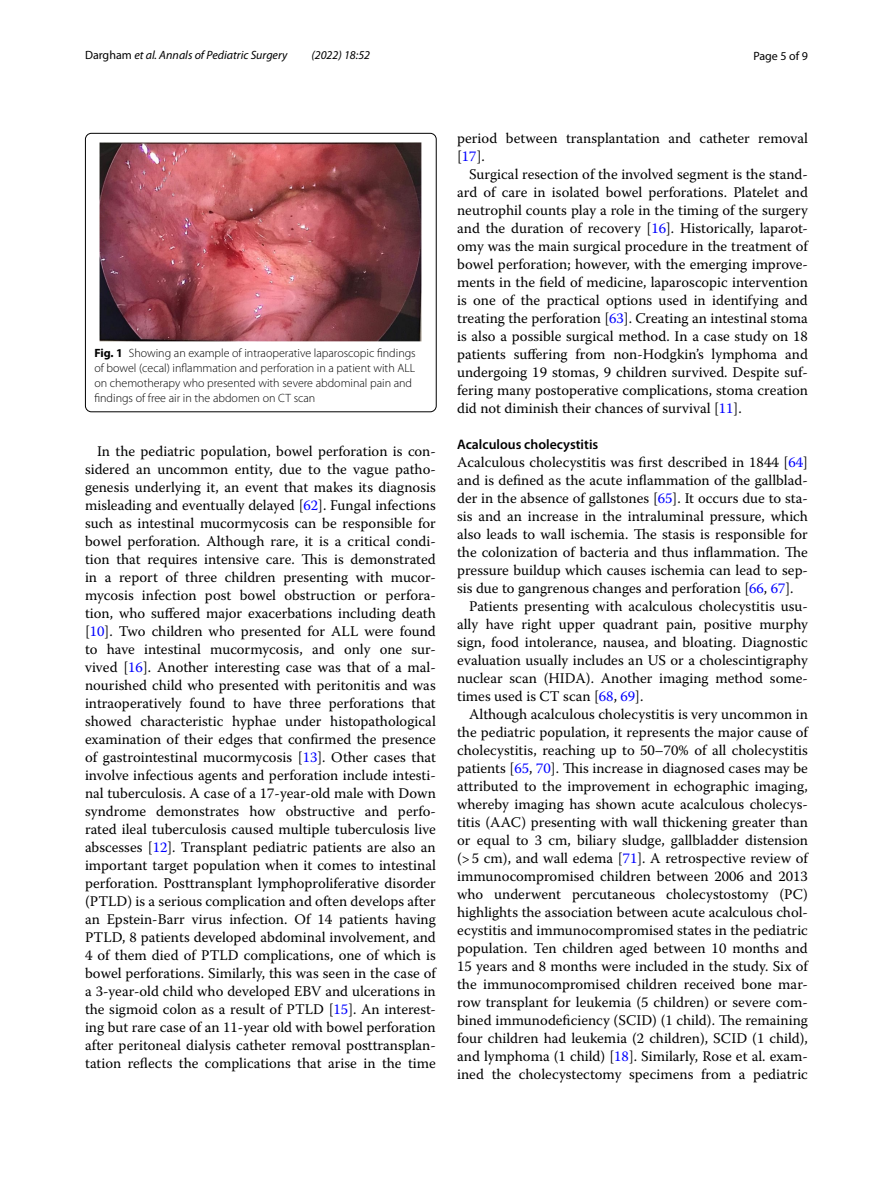
<style>
.page{position:relative;width:893px;height:1187px;background:#fff}
.page>*{position:absolute;margin:0;border:0;box-sizing:border-box;transform-origin:0 0}
.t1{font:14.7px/18px "Warnock Pro";color:#000;text-align:justify}
.t2{font:600 13.8px "Myriad Pro";color:#000}
.t3{font:300 12px/15px "Myriad Pro";color:#000}
.t4{font:italic 12px "Myriad Pro";color:#000}
.t5{font:12px "Myriad Pro";color:#000}
.s1{font-style:normal}
.s2{font-weight:700}
.s3{color:#00f}
</style>
<div class="page">
<img style="left:100px;top:142px;width:322px;height:199px">
<div style="left:85px;top:133px;width:351px;height:279px;border:1px solid #000;border-radius:6px"></div>
<p class="t4" style="left:85px;top:48px;width:204px"><span class="s1">Dargham</span> et al. Annals of Pediatric Surgery</p>
<p class="t4" style="left:311px;top:48px;width:60px">(2022) 18:52</p>
<p class="t5" style="left:753px;top:48px;width:56px">Page 5 of 9</p>
<p class="t3" style="left:94px;top:345px;width:323px"><span class="s2">Fig. 1</span> Showing an example of intraoperative laparoscopic findings of bowel (cecal) inflammation and perforation in a patient with ALL on chemotherapy who presented with severe abdominal pain and findings of free air in the abdomen on CT scan</p>
<p class="t1" style="left:85px;top:442px;width:352px;text-indent:12px">In the pediatric population, bowel perforation is con&shy;sidered an uncommon entity, due to the vague patho&shy;genesis underlying it, an event that makes its diagnosis misleading and eventually delayed [<span class="s3">62</span>]. Fungal infections such as intestinal mucormycosis can be responsible for bowel perforation. Although rare, it is a critical condi&shy;tion that requires intensive care. This is demonstrated in a report of three children presenting with mucor&shy;mycosis infection post bowel obstruction or perfora&shy;tion, who suffered major exacerbations including death [<span class="s3">10</span>]. Two children who presented for ALL were found to have intestinal mucormycosis, and only one sur&shy;vived [<span class="s3">16</span>]. Another interesting case was that of a mal&shy;nourished child who presented with peritonitis and was intraoperatively found to have three perforations that showed characteristic hyphae under histopathological examination of their edges that confirmed the presence of gastrointestinal mucormycosis [<span class="s3">13</span>]. Other cases that involve infectious agents and perforation include intesti&shy;nal tuberculosis. A case of a 17-year-old male with Down syndrome demonstrates how obstructive and perfo&shy;rated ileal tuberculosis caused multiple tuberculosis live abscesses [<span class="s3">12</span>]. Transplant pediatric patients are also an important target population when it comes to intestinal perforation. Posttransplant lymphoproliferative disorder (PTLD) is a serious complication and often develops after an Epstein-Barr virus infection. Of 14 patients having PTLD, 8 patients developed abdominal involvement, and 4 of them died of PTLD complications, one of which is bowel perforations. Similarly, this was seen in the case of a 3-year-old child who developed EBV and ulcerations in the sigmoid colon as a result of PTLD [<span class="s3">15</span>]. An interest&shy;ing but rare case of an 11-year old with bowel perforation after peritoneal dialysis catheter removal posttransplan&shy;tation reflects the complications that arise in the time</p>
<p class="t1" style="left:457px;top:128px;width:352px">period between transplantation and catheter removal [<span class="s3">17</span>].</p>
<p class="t1" style="left:457px;top:164px;width:352px;text-indent:12px">Surgical resection of the involved segment is the stand&shy;ard of care in isolated bowel perforations. Platelet and neutrophil counts play a role in the timing of the surgery and the duration of recovery [<span class="s3">16</span>]. Historically, laparot&shy;omy was the main surgical procedure in the treatment of bowel perforation; however, with the emerging improve&shy;ments in the field of medicine, laparoscopic intervention is one of the practical options used in identifying and treating the perforation [<span class="s3">63</span>]. Creating an intestinal stoma is also a possible surgical method. In a case study on 18 patients suffering from non-Hodgkin’s lymphoma and undergoing 19 stomas, 9 children survived. Despite suf&shy;fering many postoperative complications, stoma creation did not diminish their chances of survival [<span class="s3">11</span>].</p>
<p class="t2" style="left:457px;top:435px;width:143px">Acalculous cholecystitis</p>
<p class="t1" style="left:457px;top:452px;width:352px">Acalculous cholecystitis was first described in 1844 [<span class="s3">64</span>]</p>
<p class="t1" style="left:457px;top:470px;width:352px">and is defined as the acute inflammation of the gallblad-</p>
<p class="t1" style="left:457px;top:488px;width:352px">der in the absence of gallstones [<span class="s3">65</span>]. It occurs due to sta-</p>
<p class="t1" style="left:457px;top:506px;width:352px">sis and an increase in the intraluminal pressure, which</p>
<p class="t1" style="left:457px;top:524px;width:352px">also leads to wall ischemia. The stasis is responsible for</p>
<p class="t1" style="left:457px;top:542px;width:352px">the colonization of bacteria and thus inflammation. The</p>
<p class="t1" style="left:457px;top:560px;width:352px">pressure buildup which causes ischemia can lead to sep-</p>
<p class="t1" style="left:457px;top:578px;width:338px">sis due to gangrenous changes and perforation [<span class="s3">66</span>, <span class="s3">67</span>].</p>
<p class="t1" style="left:469px;top:596px;width:340px">Patients presenting with acalculous cholecystitis usu-</p>
<p class="t1" style="left:457px;top:614px;width:352px">ally have right upper quadrant pain, positive murphy</p>
<p class="t1" style="left:457px;top:632px;width:352px">sign, food intolerance, nausea, and bloating. Diagnostic</p>
<p class="t1" style="left:457px;top:650px;width:352px">evaluation usually includes an US or a cholescintigraphy</p>
<p class="t1" style="left:457px;top:668px;width:352px">nuclear scan (HIDA). Another imaging method some-</p>
<p class="t1" style="left:457px;top:686px;width:188px">times used is CT scan [<span class="s3">68</span>, <span class="s3">69</span>].</p>
<p class="t1" style="left:469px;top:704px;width:340px">Although acalculous cholecystitis is very uncommon in</p>
<p class="t1" style="left:457px;top:722px;width:352px">the pediatric population, it represents the major cause of</p>
<p class="t1" style="left:457px;top:740px;width:352px">cholecystitis, reaching up to 50–70% of all cholecystitis</p>
<p class="t1" style="left:457px;top:758px;width:352px">patients [<span class="s3">65</span>, <span class="s3">70</span>]. This increase in diagnosed cases may be</p>
<p class="t1" style="left:457px;top:776px;width:352px">attributed to the improvement in echographic imaging,</p>
<p class="t1" style="left:457px;top:794px;width:352px">whereby imaging has shown acute acalculous cholecys-</p>
<p class="t1" style="left:457px;top:812px;width:352px">titis (AAC) presenting with wall thickening greater than</p>
<p class="t1" style="left:457px;top:830px;width:352px">or equal to 3 cm, biliary sludge, gallbladder distension</p>
<p class="t1" style="left:457px;top:848px;width:352px">(&gt;5 cm), and wall edema [<span class="s3">71</span>]. A retrospective review of</p>
<p class="t1" style="left:457px;top:866px;width:352px">immunocompromised children between 2006 and 2013</p>
<p class="t1" style="left:457px;top:884px;width:352px">who underwent percutaneous cholecystostomy (PC)</p>
<p class="t1" style="left:457px;top:902px;width:352px">highlights the association between acute acalculous chol-</p>
<p class="t1" style="left:457px;top:920px;width:352px">ecystitis and immunocompromised states in the pediatric</p>
<p class="t1" style="left:457px;top:938px;width:352px">population. Ten children aged between 10 months and</p>
<p class="t1" style="left:457px;top:956px;width:352px">15 years and 8 months were included in the study. Six of</p>
<p class="t1" style="left:457px;top:974px;width:352px">the immunocompromised children received bone mar-</p>
<p class="t1" style="left:457px;top:992px;width:352px">row transplant for leukemia (5 children) or severe com-</p>
<p class="t1" style="left:457px;top:1010px;width:352px">bined immunodeficiency (SCID) (1 child). The remaining</p>
<p class="t1" style="left:457px;top:1028px;width:352px">four children had leukemia (2 children), SCID (1 child),</p>
<p class="t1" style="left:457px;top:1046px;width:352px">and lymphoma (1 child) [<span class="s3">18</span>]. Similarly, Rose et al. exam-</p>
<p class="t1" style="left:457px;top:1064px;width:352px">ined the cholecystectomy specimens from a pediatric</p>
</div>
